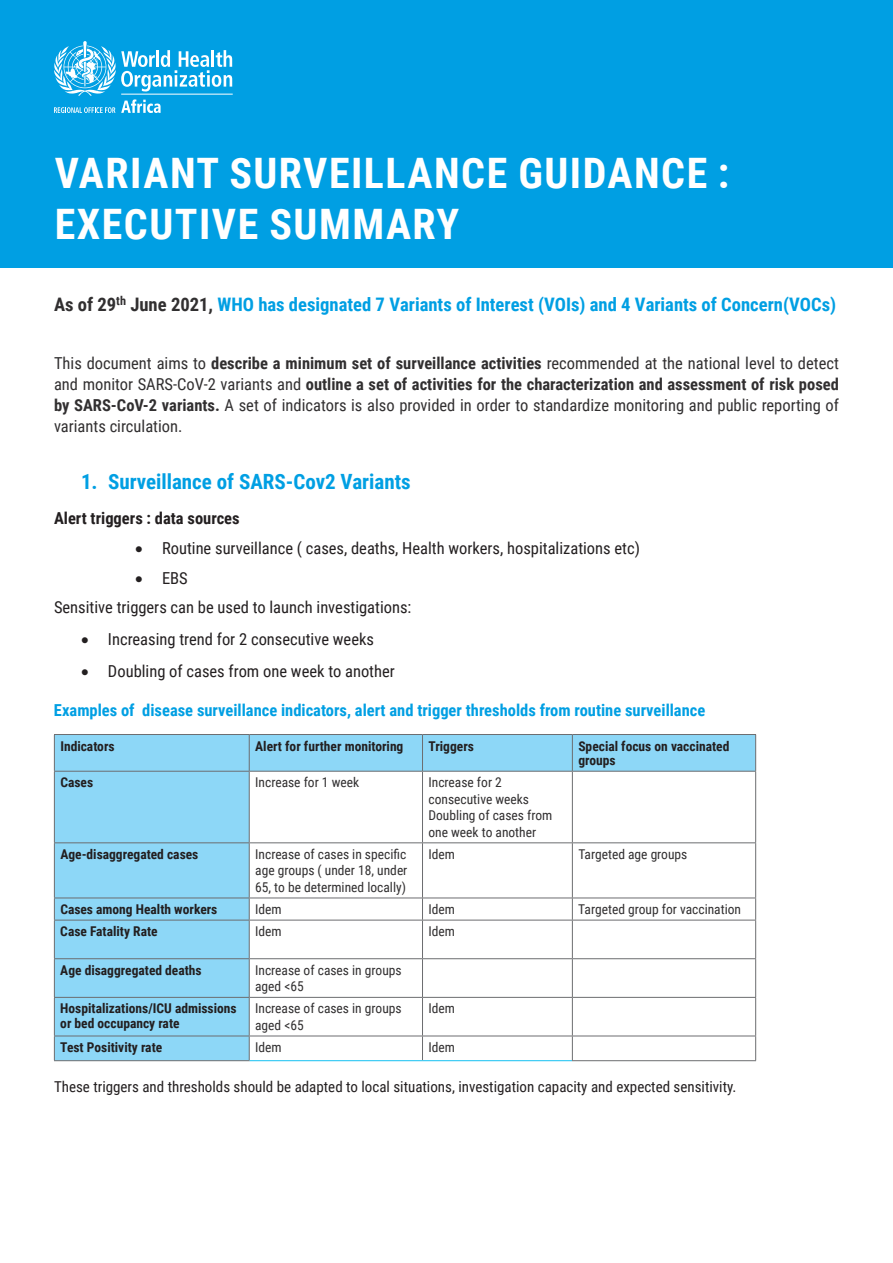
<style>
.page{position:relative;width:893px;height:1263px;background:#fff}
.page>*{position:absolute;margin:0;border:0;box-sizing:border-box;transform-origin:0 0}
.t1{font:700 42px/51px "Roboto Condensed";letter-spacing:.035em;color:#fff}
.t2{font:700 21px "Roboto Condensed";color:#009fe3}
.t3{font:700 18.6px "Roboto Condensed";color:#009fe3}
.t4{font:16.5px/21px "Roboto Condensed";color:#312f30;text-align:justify}
.t5{font:16.5px/29.8px "Roboto Condensed";color:#231f20}
.t6{font:700 16.5px "Roboto Condensed";color:#009fe3}
.t7{font:700 16.5px "Roboto Condensed";color:#231f20}
.t8{font:15px "Roboto Condensed";color:#231f20}
.t9{font:13.5px/16.5px "Roboto Condensed";color:#312f30}
.t10{font:700 13.5px/14.5px "Roboto Condensed";color:#231f20}
.s1{color:#312f30}
.s2{font-weight:700}
</style>
<div class="page">
<div style="left:0;top:0;width:893px;height:268px;background:#009fe3"></div>
<svg style="left:55px;top:735px;width:700px;height:325px"></svg>
<hr style="left:422px;top:735px;width:1px;height:36px;background:#6c6d70">
<hr style="left:422px;top:771px;width:1px;height:71px;background:#6c6d70">
<hr style="left:422px;top:843px;width:1px;height:54px;background:#6c6d70">
<svg style="left:422px;top:898px;width:1px;height:22px"></svg>
<hr style="left:422px;top:920px;width:1px;height:38px;background:#6c6d70">
<hr style="left:422px;top:959px;width:1px;height:38px;background:#6c6d70">
<hr style="left:422px;top:998px;width:1px;height:37px;background:#6c6d70">
<svg style="left:422px;top:1036px;width:1px;height:24px"></svg>
<hr style="left:572px;top:735px;width:1px;height:36px;background:#6c6d70">
<hr style="left:572px;top:771px;width:1px;height:71px;background:#6c6d70">
<hr style="left:572px;top:843px;width:1px;height:54px;background:#6c6d70">
<svg style="left:572px;top:898px;width:1px;height:22px"></svg>
<hr style="left:572px;top:920px;width:1px;height:38px;background:#6c6d70">
<hr style="left:572px;top:959px;width:1px;height:38px;background:#6c6d70">
<hr style="left:572px;top:998px;width:1px;height:37px;background:#6c6d70">
<svg style="left:572px;top:1036px;width:1px;height:24px"></svg>
<hr style="left:249px;top:735px;width:1px;height:36px;background:#6c6d70">
<hr style="left:249px;top:771px;width:1px;height:71px;background:#6c6d70">
<hr style="left:249px;top:843px;width:1px;height:54px;background:#6c6d70">
<svg style="left:249px;top:898px;width:1px;height:22px"></svg>
<hr style="left:249px;top:920px;width:1px;height:38px;background:#6c6d70">
<hr style="left:249px;top:959px;width:1px;height:38px;background:#6c6d70">
<hr style="left:249px;top:998px;width:1px;height:37px;background:#6c6d70">
<svg style="left:249px;top:1036px;width:1px;height:24px"></svg>
<hr style="left:54px;top:771px;width:195px;height:1px;background:#6c6d70">
<hr style="left:249px;top:771px;width:173px;height:1px;background:#6c6d70">
<hr style="left:422px;top:771px;width:150px;height:1px;background:#6c6d70">
<hr style="left:572px;top:771px;width:184px;height:1px;background:#6c6d70">
<hr style="left:54px;top:958px;width:196px;height:1px;background:#6c6d70">
<hr style="left:250px;top:958px;width:172px;height:1px;background:#6c6d70">
<hr style="left:422px;top:958px;width:150px;height:1px;background:#6c6d70">
<hr style="left:572px;top:958px;width:184px;height:1px;background:#6c6d70">
<hr style="left:54px;top:734px;width:195px;height:1px;background:#6c6d70">
<hr style="left:54px;top:735px;width:1px;height:36px;background:#6c6d70">
<hr style="left:249px;top:734px;width:173px;height:1px;background:#6c6d70">
<hr style="left:422px;top:734px;width:150px;height:1px;background:#6c6d70">
<hr style="left:572px;top:734px;width:184px;height:1px;background:#6c6d70">
<hr style="left:755px;top:735px;width:1px;height:36px;background:#6c6d70">
<hr style="left:54px;top:771px;width:1px;height:71px;background:#6c6d70">
<hr style="left:54px;top:920px;width:1px;height:38px;background:#6c6d70">
<hr style="left:54px;top:959px;width:1px;height:38px;background:#6c6d70">
<hr style="left:755px;top:771px;width:1px;height:71px;background:#6c6d70">
<hr style="left:755px;top:920px;width:1px;height:38px;background:#6c6d70">
<hr style="left:755px;top:959px;width:1px;height:38px;background:#6c6d70">
<svg style="left:54px;top:1036px;width:1px;height:24px"></svg>
<hr style="left:54px;top:1060px;width:196px;height:1px;background:#6c6d70">
<svg style="left:755px;top:1036px;width:1px;height:24px"></svg>
<hr style="left:572px;top:1060px;width:184px;height:1px;background:#6c6d70">
<hr style="left:250px;top:1060px;width:172px;height:1px;background:#15c0f2">
<hr style="left:422px;top:1060px;width:150px;height:1px;background:#15c0f2">
<hr style="left:54px;top:997px;width:196px;height:1px;background:#6c6d70">
<hr style="left:54px;top:998px;width:1px;height:37px;background:#6c6d70">
<hr style="left:54px;top:1035px;width:196px;height:1px;background:#6c6d70">
<hr style="left:250px;top:997px;width:172px;height:1px;background:#6c6d70">
<hr style="left:422px;top:997px;width:150px;height:1px;background:#6c6d70">
<hr style="left:572px;top:997px;width:184px;height:1px;background:#6c6d70">
<hr style="left:755px;top:998px;width:1px;height:37px;background:#6c6d70">
<hr style="left:250px;top:1035px;width:172px;height:1px;background:#6c6d70">
<hr style="left:422px;top:1035px;width:150px;height:1px;background:#6c6d70">
<hr style="left:572px;top:1035px;width:184px;height:1px;background:#6c6d70">
<svg style="left:54px;top:898px;width:1px;height:22px"></svg>
<hr style="left:54px;top:920px;width:196px;height:1px;background:#6c6d70">
<svg style="left:755px;top:898px;width:1px;height:22px"></svg>
<hr style="left:250px;top:920px;width:172px;height:1px;background:#6c6d70">
<hr style="left:422px;top:920px;width:150px;height:1px;background:#6c6d70">
<hr style="left:572px;top:920px;width:184px;height:1px;background:#6c6d70">
<hr style="left:54px;top:842px;width:196px;height:1px;background:#6c6d70">
<hr style="left:54px;top:843px;width:1px;height:54px;background:#6c6d70">
<hr style="left:54px;top:897px;width:196px;height:1px;background:#6c6d70">
<hr style="left:250px;top:842px;width:172px;height:1px;background:#6c6d70">
<hr style="left:422px;top:842px;width:150px;height:1px;background:#6c6d70">
<hr style="left:572px;top:842px;width:184px;height:1px;background:#6c6d70">
<hr style="left:755px;top:843px;width:1px;height:54px;background:#6c6d70">
<hr style="left:250px;top:897px;width:172px;height:1px;background:#6c6d70">
<hr style="left:422px;top:897px;width:150px;height:1px;background:#6c6d70">
<hr style="left:572px;top:897px;width:184px;height:1px;background:#6c6d70">
<svg style="left:54px;top:41px;width:178px;height:72px"></svg>
<hr style="left:121px;top:94px;width:112px;height:1px;background:#fff">
<h1 class="t1" style="left:55px;top:146px;width:676px">VARIANT SURVEILLANCE GUIDANCE :<br>EXECUTIVE SUMMARY</h1>
<p class="t3" style="left:54px;top:291px;width:784px"><span class="s1">As of 29</span><sup>th</sup> <span class="s1">June 2021,</span> WHO has designated 7 Variants of Interest (VOIs) and 4 Variants of Concern(VOCs)</p>
<p class="t4" style="left:54px;top:352px;width:787px">This document aims to <span class="s2">describe a minimum set of surveillance activities</span> recommended at the national level to detect and monitor SARS-CoV-2 variants and <span class="s2">outline a set of activities for the characterization and assessment of risk posed by SARS-CoV-2 variants.</span> A set of indicators is also provided in order to standardize monitoring and public reporting of variants circulation.</p>
<p class="t2" style="left:81px;top:467px;width:331px">1. Surveillance of SARS-Cov2 Variants</p>
<p class="t7" style="left:54px;top:507px;width:187px">Alert triggers : data sources</p>
<p class="t5" style="left:135px;top:532px;width:506px">• Routine surveillance ( cases, deaths, Health workers, hospitalizations etc)</p>
<p class="t5" style="left:54px;top:562px;width:359px;text-indent:81px">• EBS<br>Sensitive triggers can be used to launch investigations:</p>
<p class="t5" style="left:81px;top:624px;width:295px">• Increasing trend for 2 consecutive weeks</p>
<p class="t5" style="left:81px;top:656px;width:315px">• Doubling of cases from one week to another</p>
<p class="t6" style="left:54px;top:699px;width:653px">Examples of disease surveillance indicators, alert and trigger thresholds from routine surveillance</p>
<p class="t10" style="left:60px;top:738px;width:56px">Indicators</p>
<p class="t10" style="left:255px;top:738px;width:150px">Alert for further monitoring</p>
<p class="t10" style="left:428px;top:738px;width:47px">Triggers</p>
<p class="t10" style="left:578px;top:738px;width:153px">Special focus on vaccinated groups</p>
<p class="t10" style="left:60px;top:775px;width:34px">Cases</p>
<p class="t9" style="left:255px;top:774px;width:105px">Increase for 1 week</p>
<p class="t9" style="left:428px;top:774px;width:125px">Increase for 2 consecutive weeks<br>Doubling of cases from one week to another</p>
<p class="t10" style="left:60px;top:846px;width:140px">Age-disaggregated cases</p>
<p class="t9" style="left:255px;top:845px;width:154px;text-align:justify">Increase of cases in specific age groups ( under 18, under 65, to be determined locally)</p>
<p class="t9" style="left:428px;top:845px;width:28px">Idem</p>
<p class="t9" style="left:578px;top:845px;width:111px">Targeted age groups</p>
<p class="t10" style="left:60px;top:901px;width:159px">Cases among Health workers</p>
<p class="t9" style="left:255px;top:900px;width:28px">Idem</p>
<p class="t9" style="left:428px;top:900px;width:28px">Idem</p>
<p class="t9" style="left:578px;top:900px;width:164px">Targeted group for vaccination</p>
<p class="t10" style="left:60px;top:924px;width:99px">Case Fatality Rate</p>
<p class="t9" style="left:255px;top:923px;width:28px">Idem</p>
<p class="t9" style="left:428px;top:923px;width:28px">Idem</p>
<p class="t10" style="left:60px;top:962px;width:143px">Age disaggregated deaths</p>
<p class="t9" style="left:255px;top:961px;width:148px">Increase of cases in groups aged &lt;65</p>
<p class="t10" style="left:60px;top:1001px;width:178px">Hospitalizations/ICU admissions or bed occupancy rate</p>
<p class="t9" style="left:255px;top:1000px;width:148px">Increase of cases in groups aged &lt;65</p>
<p class="t9" style="left:428px;top:1000px;width:28px">Idem</p>
<p class="t10" style="left:60px;top:1039px;width:103px">Test Positivity rate</p>
<p class="t9" style="left:255px;top:1038px;width:28px">Idem</p>
<p class="t9" style="left:428px;top:1038px;width:28px">Idem</p>
<p class="t8" style="left:54px;top:1076px;width:684px">These triggers and thresholds should be adapted to local situations, investigation capacity and expected sensitivity.</p>
</div>
